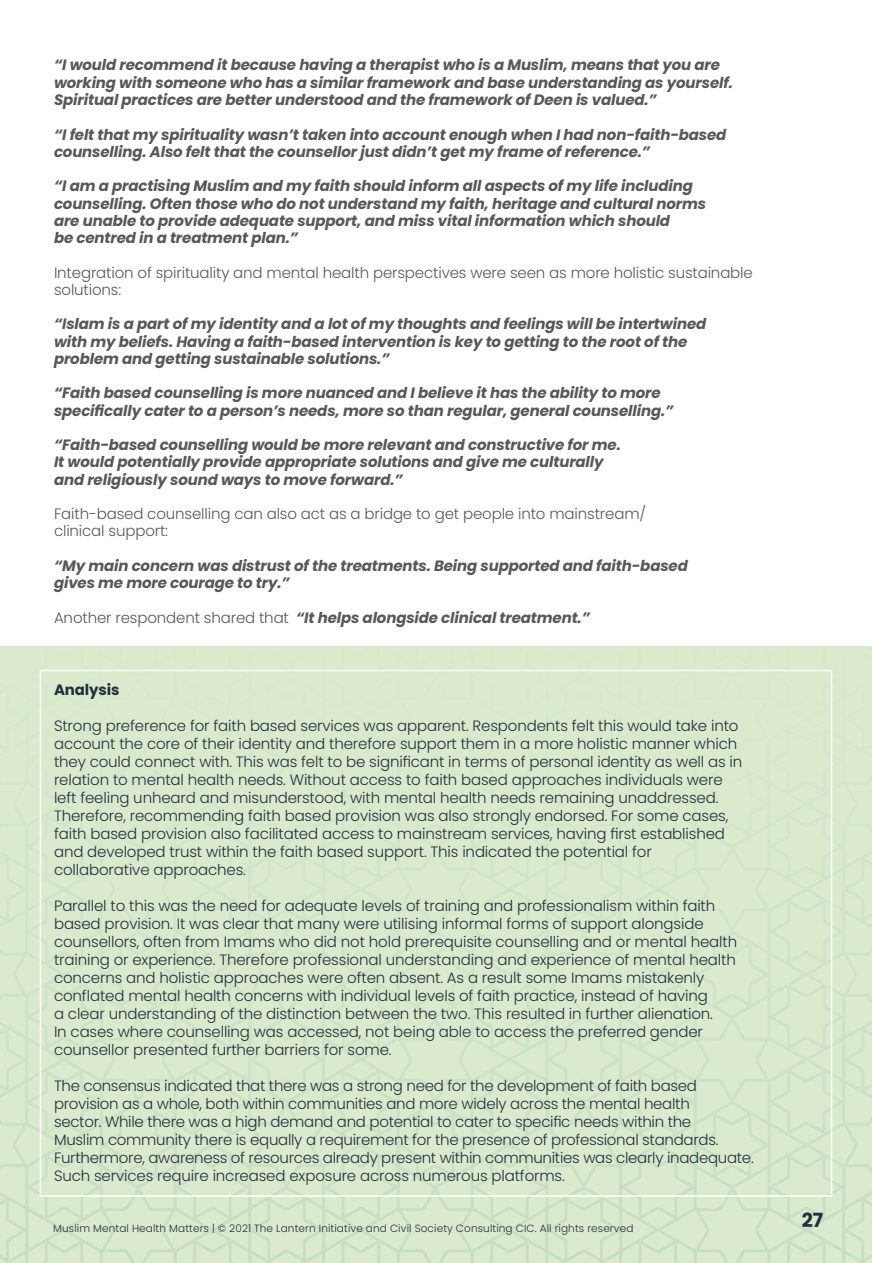
<style>
.page{position:relative;width:872px;height:1263px;background:#fff}
.page>*{position:absolute;margin:0;border:0;box-sizing:border-box;transform-origin:0 0}
.t1{font:700 19.5px "Poppins";color:#232e40}
.t2{font:300 15px/18px "Poppins";letter-spacing:-.01em;color:#232e40}
.t3{font:italic 700 15px/17.2px "Poppins";letter-spacing:-.01em;color:#57585a}
.t4{font:300 15px/17.2px "Poppins";letter-spacing:-.01em;color:#57585a}
.t5{font:700 15px "Poppins";letter-spacing:-.01em;color:#232e40}
.t6{font:300 10.5px "Poppins";letter-spacing:.01em;color:#232e40}
.s1{font-weight:300;font-style:normal}
</style>
<div class="page">
<div style="left:437px;top:646px;width:435px;height:328px;background:#dbeacd"></div>
<svg style="left:437px;top:974px;width:435px;height:289px;background:#d7e8cb"></svg>
<div style="left:0;top:646px;width:437px;height:328px;background:#dbeacd"></div>
<svg style="left:0;top:974px;width:437px;height:289px;background:#d8e8cb"></svg>
<p class="t3" style="left:54px;top:56px;width:680px;line-height:17.7px">“I would recommend it because having a therapist who is a Muslim, means that you are working with someone who has a similar framework and base understanding as yourself.<br>Spiritual practices are better understood and the framework of Deen is valued.”</p>
<p class="t3" style="left:54px;top:126px;width:674px">“I felt that my spirituality wasn’t taken into account enough when I had non-faith-based counselling. Also felt that the counsellor just didn’t get my frame of reference.”</p>
<p class="t3" style="left:54px;top:177px;width:654px">“I am a practising Muslim and my faith should inform all aspects of my life including counselling. Often those who do not understand my faith, heritage and cultural norms</p>
<p class="t3" style="left:54px;top:212px;width:617px">are unable to provide adequate support, and miss vital information which should be centred in a treatment plan.”</p>
<p class="t4" style="left:54px;top:264px;width:700px">Integration of spirituality and mental health perspectives were seen as more holistic sustainable solutions:</p>
<p class="t3" style="left:54px;top:315px;width:654px">“Islam is a part of my identity and a lot of my thoughts and feelings will be intertwined with my beliefs. Having a faith-based intervention is key to getting to the root of the problem and getting sustainable solutions.”</p>
<p class="t3" style="left:54px;top:384px;width:621px">“Faith based counselling is more nuanced and I believe it has the ability to more specifically cater to a person’s needs, more so than regular, general counselling.”</p>
<p class="t3" style="left:54px;top:436px;width:568px">“Faith-based counselling would be more relevant and constructive for me.</p>
<p class="t3" style="left:54px;top:453px;width:551px">It would potentially provide appropriate solutions and give me culturally and religiously sound ways to move forward.”</p>
<p class="t4" style="left:54px;top:505px;width:593px">Faith-based counselling can also act as a bridge to get people into mainstream/</p>
<p class="t4" style="left:54px;top:522px;width:116px">clinical support:</p>
<p class="t3" style="left:54px;top:557px;width:635px">“My main concern was distrust of the treatments. Being supported and faith-based gives me more courage to try.”</p>
<p class="t3" style="left:54px;top:609px;width:537px"><span class="s1">Another respondent shared that</span> “It helps alongside clinical treatment.”</p>
<p class="t5" style="left:54px;top:681px;width:67px">Analysis</p>
<p class="t2" style="left:54px;top:717px;width:690px">Strong preference for faith based services was apparent. Respondents felt this would take into account the core of their identity and therefore support them in a more holistic manner which they could connect with. This was felt to be significant in terms of personal identity as well as in relation to mental health needs. Without access to faith based approaches individuals were left feeling unheard and misunderstood, with mental health needs remaining unaddressed.<br>Therefore, recommending faith based provision was also strongly endorsed. For some cases, faith based provision also facilitated access to mainstream services, having first established and developed trust within the faith based support. This indicated the potential for collaborative approaches.</p>
<p class="t2" style="left:54px;top:897px;width:684px">Parallel to this was the need for adequate levels of training and professionalism within faith based provision. It was clear that many were utilising informal forms of support alongside counsellors, often from Imams who did not hold prerequisite counselling and or mental health training or experience. Therefore professional understanding and experience of mental health concerns and holistic approaches were often absent. As a result some Imams mistakenly conflated mental health concerns with individual levels of faith practice, instead of having<br>a clear understanding of the distinction between the two. This resulted in further alienation.<br>In cases where counselling was accessed, not being able to access the preferred gender counsellor presented further barriers for some.</p>
<p class="t2" style="left:54px;top:1077px;width:701px">The consensus indicated that there was a strong need for the development of faith based provision as a whole, both within communities and more widely across the mental health<br>sector. While there was a high demand and potential to cater to specific needs within the<br>Muslim community there is equally a requirement for the presence of professional standards.<br>Furthermore, awareness of resources already present within communities was clearly inadequate.<br>Such services require increased exposure across numerous platforms.</p>
<p class="t6" style="left:53px;top:1222px;width:582px">Muslim Mental Health Matters | © 2021 The Lantern Initiative and Civil Society Consulting CIC. All rights reserved</p>
<p class="t1" style="left:801px;top:1209px;width:23px">27</p>
</div>
